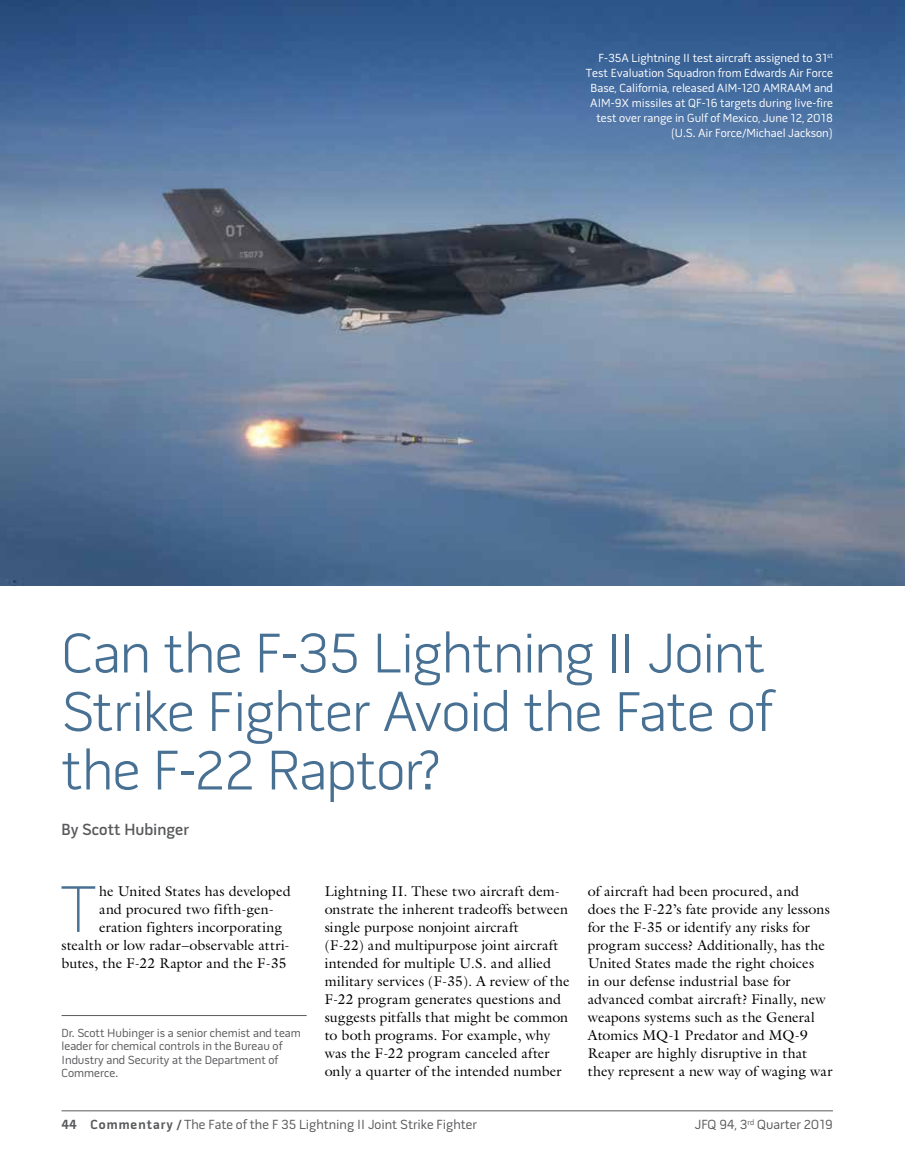
<style>
.page{position:relative;width:905px;height:1175px;background:#fff}
.page>*{position:absolute;margin:0;border:0;box-sizing:border-box;transform-origin:0 0}
.t1{font:100 67.2px "Pill Gothic 600 mg";color:#477093}
.t2{font:300 57px/58.5px "Pill Gothic 600 mg";letter-spacing:-.015em;color:#477093}
.t3{font:600 16.5px "Pill Gothic 600 mg";color:#58595b}
.t4{font:14.25px/18px "Galliard Std";letter-spacing:.005em;color:#000}
.t5{font:13.5px "Pill Gothic 600 mg";color:#58595b}
.t6{font:12px/15px "Pill Gothic 600 mg";color:#fff;text-align:right}
.t7{font:12px/13.5px "Pill Gothic 600 mg";color:#58595b}
.s1{font-weight:700}
</style>
<div class="page">
<hr style="left:62px;top:1110px;width:770px;height:1px;background:#58595b">
<hr style="left:62px;top:1015px;width:244px;height:1px;background:#58595b">
<img style="left:0;top:0;width:904px;height:585px">
<p class="t6" style="left:586px;top:51px;width:248px">F-35A Lightning II test aircraft assigned to 31<sup>st </sup>Test Evaluation Squadron from Edwards Air Force Base, California, released AIM-120 AMRAAM and AIM-9X missiles at QF-16 targets during live-fire test over range in Gulf of Mexico, June 12, 2018 (U.S. Air Force/Michael Jackson)</p>
<h2 class="t2" style="left:62px;top:629px;width:712px">Can the F-35 Lightning II Joint<br>Strike Fighter Avoid the Fate of the F-22 Raptor?</h2>
<p class="t3" style="left:62px;top:822px;width:129px">By Scott Hubinger</p>
<h1 class="t1" style="left:60px;top:882px;width:37px">T</h1>
<p class="t4" style="left:99px;top:881px;width:193px">he United States has developed</p>
<p class="t4" style="left:99px;top:899px;width:176px">and procured two fifth-gen-</p>
<p class="t4" style="left:99px;top:917px;width:184px">eration fighters incorporating</p>
<p class="t4" style="left:61px;top:935px;width:230px">stealth or low radar–observable attri-</p>
<p class="t4" style="left:61px;top:953px;width:227px">butes, the F-22 Raptor and the F-35</p>
<p class="t7" style="left:62px;top:1027px;width:241px">Dr. Scott Hubinger is a senior chemist and team leader for chemical controls in the Bureau of Industry and Security at the Department of Commerce.</p>
<p class="t4" style="left:324px;top:881px;width:246px">Lightning II. These two aircraft dem&shy;onstrate the inherent tradeoffs between single purpose nonjoint aircraft<br>(F-22) and multipurpose joint aircraft intended for multiple U.S. and allied military services (F-35). A review of the F-22 program generates questions and suggests pitfalls that might be common to both programs. For example, why was the F-22 program canceled after only a quarter of the intended number</p>
<p class="t4" style="left:587px;top:881px;width:246px">of aircraft had been procured, and<br>does the F-22’s fate provide any lessons for the F-35 or identify any risks for program success? Additionally, has the United States made the right choices<br>in our defense industrial base for advanced combat aircraft? Finally, new weapons systems such as the General Atomics MQ-1 Predator and MQ-9<br>Reaper are highly disruptive in that they represent a new way of waging war</p>
<p class="t5" style="left:62px;top:1119px;width:417px"><span class="s1">44 Commentary /</span> The Fate of the F 35 Lightning II Joint Strike Fighter</p>
<p class="t5" style="left:694px;top:1119px;width:140px">JFQ 94, 3<sup>rd</sup> Quarter 2019</p>
</div>
